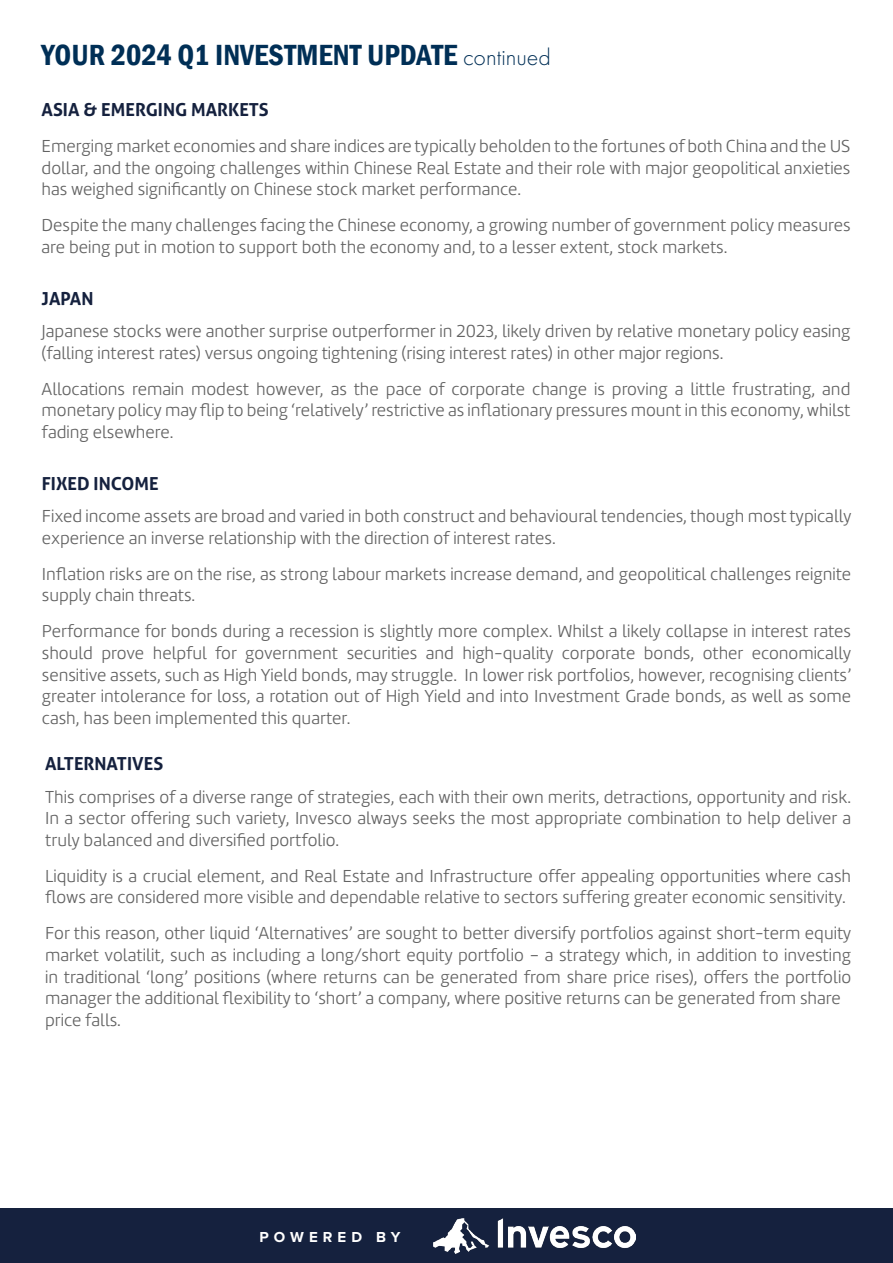
<style>
.page{position:relative;width:893px;height:1263px;background:#fff}
.page>*{position:absolute;margin:0;border:0;box-sizing:border-box;transform-origin:0 0}
.t1{font:600 condensed 30px "Franklin Gothic";color:#002f56}
.t2{font:300 18px/21.6px "Marine";color:#636363}
.t3{font:700 18px "Aller";color:#15213e}
.t4{font:700 15px "Proxima Nova";letter-spacing:.34em;color:#fff}
.s1{font-family:"Futura PT";font-weight:300;font-stretch:normal;font-size:24px}
</style>
<div class="page">
<div style="left:0;top:1209px;width:893px;height:54px;background:#15213e"></div>
<img style="left:433px;top:1218px;width:202px;height:36px">
<h1 class="t1" style="left:42px;top:34px;width:511px">YOUR 2024 Q1 INVESTMENT UPDATE <span class="s1">continued</span></h1>
<p class="t3" style="left:42px;top:98px;width:229px">ASIA &amp; EMERGING MARKETS</p>
<p class="t2" style="left:42px;top:135px;width:810px;text-align:justify">Emerging market economies and share indices are typically beholden to the fortunes of both China and the US dollar, and the ongoing challenges within Chinese Real Estate and their role with major geopolitical anxieties has weighed significantly on Chinese stock market performance.</p>
<p class="t2" style="left:42px;top:215px;width:810px">Despite the many challenges facing the Chinese economy, a growing number of government policy measures are being put in motion to support both the economy and, to a lesser extent, stock markets.</p>
<p class="t3" style="left:42px;top:287px;width:53px">JAPAN</p>
<p class="t2" style="left:42px;top:320px;width:810px">Japanese stocks were another surprise outperformer in 2023, likely driven by relative monetary policy easing (falling interest rates) versus ongoing tightening (rising interest rates) in other major regions.</p>
<p class="t2" style="left:42px;top:378px;width:810px;text-align:justify">Allocations remain modest however, as the pace of corporate change is proving a little frustrating, and monetary policy may flip to being ‘relatively’ restrictive as inflationary pressures mount in this economy, whilst fading elsewhere.</p>
<p class="t3" style="left:42px;top:472px;width:118px">FIXED INCOME</p>
<p class="t2" style="left:42px;top:505px;width:811px">Fixed income assets are broad and varied in both construct and behavioural tendencies, though most typically experience an inverse relationship with the direction of interest rates.</p>
<p class="t2" style="left:42px;top:563px;width:811px">Inflation risks are on the rise, as strong labour markets increase demand, and geopolitical challenges reignite supply chain threats.</p>
<p class="t2" style="left:42px;top:620px;width:811px;text-align:justify">Performance for bonds during a recession is slightly more complex. Whilst a likely collapse in interest rates should prove helpful for government securities and high-quality corporate bonds, other economically sensitive assets, such as High Yield bonds, may struggle. In lower risk portfolios, however, recognising clients’ greater intolerance for loss, a rotation out of High Yield and into Investment Grade bonds, as well as some cash, has been implemented this quarter.</p>
<p class="t3" style="left:45px;top:752px;width:120px">ALTERNATIVES</p>
<p class="t2" style="left:45px;top:786px;width:807px;text-align:justify">This comprises of a diverse range of strategies, each with their own merits, detractions, opportunity and risk.<br>In a sector offering such variety, Invesco always seeks the most appropriate combination to help deliver a truly balanced and diversified portfolio.</p>
<p class="t2" style="left:45px;top:865px;width:807px">Liquidity is a crucial element, and Real Estate and Infrastructure offer appealing opportunities where cash flows are considered more visible and dependable relative to sectors suffering greater economic sensitivity.</p>
<p class="t2" style="left:45px;top:922px;width:808px">For this reason, other liquid ‘Alternatives’ are sought to better diversify portfolios against short-term equity market volatilit, such as including a long/short equity portfolio – a strategy which, in addition to investing in traditional ‘long’ positions (where returns can be generated from share price rises), offers the portfolio manager the additional flexibility to ‘short’ a company, where positive returns can be generated from share price falls.</p>
<p class="t4" style="left:259px;top:1226px;width:143px">POWERED BY</p>
</div>
